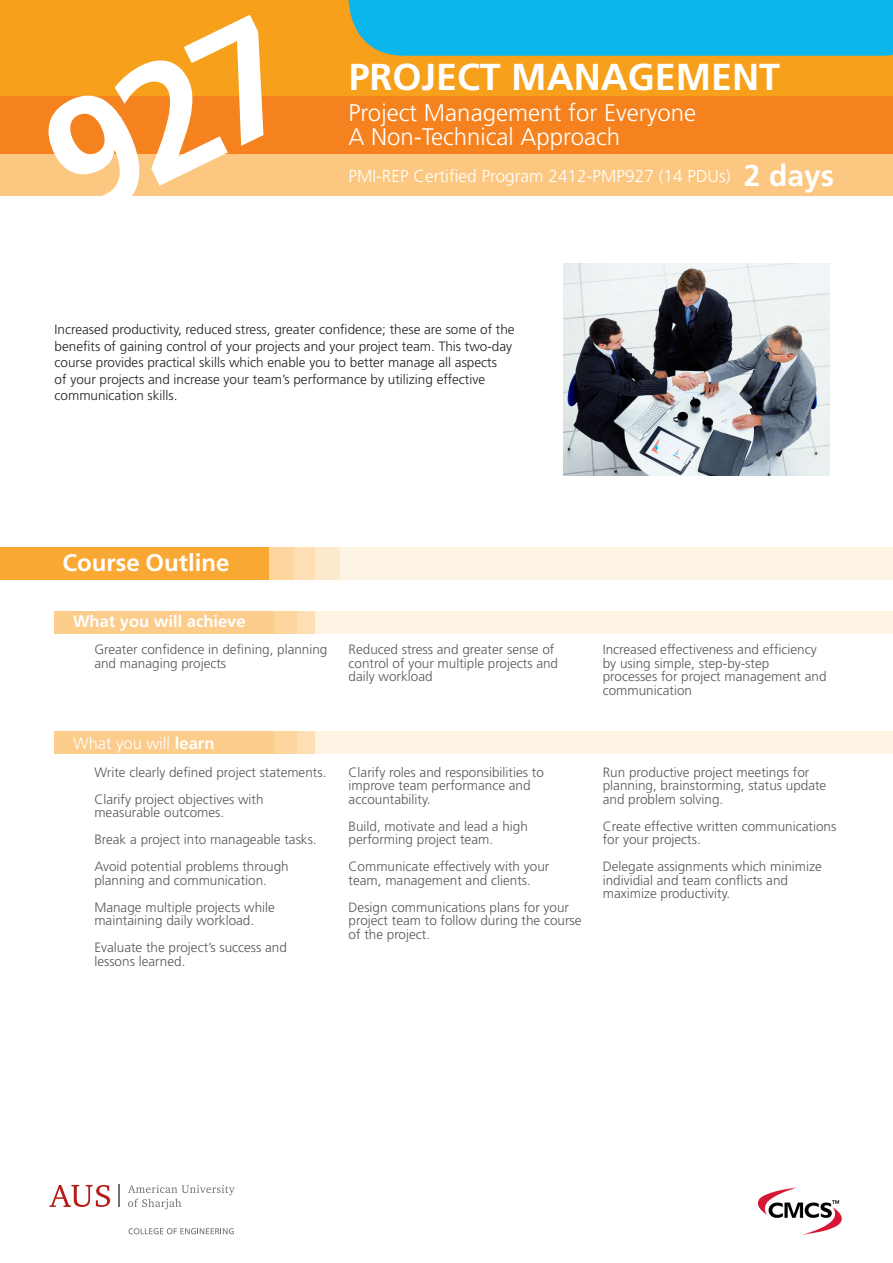
<style>
.page{position:relative;width:893px;height:1263px;background:#fff}
.page>*{position:absolute;margin:0;border:0;box-sizing:border-box;transform-origin:0 0}
.t1{font:700 37.5px "Frutiger";color:#fff}
.t2{font:700 30px "Frutiger";color:#fff}
.t3{font:300 24px "Frutiger";color:#fff}
.t4{font:700 24px "Frutiger";color:#fff}
.t5{font:300 17.25px "Frutiger";color:#fff}
.t6{font:700 16.5px "Frutiger";color:#fff}
.t7{font:300 16.5px "Frutiger";color:#fff}
.t8{font:300 13.5px/13.5px "Frutiger";color:#57585a}
.t9{font:300 13.5px/16.5px "Frutiger";color:#231f20}
.s1{font-weight:700}
</style>
<div class="page">
<div style="left:0;top:547px;width:893px;height:33px;background:#fef4e4"></div>
<div style="left:132px;top:731px;width:761px;height:23px;background:#fef4e4"></div>
<div style="left:278px;top:731px;width:36px;height:23px;background:#fddeb5"></div>
<div style="left:260px;top:731px;width:36px;height:23px;background:#fdd59f"></div>
<div style="left:54px;top:731px;width:220px;height:23px;background:#fccc8b"></div>
<div style="left:0;top:0;width:893px;height:117px;background:#f6a01b"></div>
<div style="left:0;top:96px;width:893px;height:59px;background:#f5821e"></div>
<div style="left:0;top:154px;width:893px;height:42px;background:#fcc881"></div>
<div style="left:132px;top:611px;width:761px;height:23px;background:#fef4e4"></div>
<div style="left:278px;top:611px;width:36px;height:23px;background:#fddeb5"></div>
<div style="left:260px;top:611px;width:36px;height:23px;background:#fdd59f"></div>
<div style="left:54px;top:611px;width:220px;height:23px;background:#fccc8b"></div>
<div style="left:303px;top:547px;width:36px;height:33px;background:#fde9cb"></div>
<div style="left:278px;top:547px;width:36px;height:33px;background:#fddeb5"></div>
<div style="left:257px;top:547px;width:36px;height:33px;background:#fdd59f"></div>
<div style="left:0;top:547px;width:269px;height:33px;background:#f9a933"></div>
<img style="left:563px;top:263px;width:266px;height:212px">
<img style="left:757px;top:1187px;width:85px;height:48px">
<div style="left:349px;top:0;width:544px;height:56px;background:#0ab6ec"></div>
<hr style="left:118px;top:1185px;width:2px;height:22px;background:#717074">
<svg style="left:50px;top:1185px;width:60px;height:22px"></svg>
<svg style="left:128px;top:1185px;width:107px;height:24px"></svg>
<svg style="left:128px;top:1228px;width:106px;height:6px"></svg>
<p class="t1" style="left:349px;top:55px;width:433px">PROJECT MANAGEMENT</p>
<p class="t3" style="left:348px;top:99px;width:349px">Project Management for Everyone</p>
<p class="t3" style="left:348px;top:123px;width:273px">A Non-Technical Approach</p>
<p class="t5" style="left:348px;top:166px;width:384px">PMI-REP Certified Program 2412-PMP927 (14 PDUs)</p>
<p class="t2" style="left:744px;top:158px;width:92px">2 days</p>
<p class="t9" style="left:55px;top:321px;width:462px">Increased productivity, reduced stress, greater confidence; these are some of the benefits of gaining control of your projects and your project team. This two-day course provides practical skills which enable you to better manage all aspects<br>of your projects and increase your team’s performance by utilizing effective communication skills.</p>
<p class="t4" style="left:63px;top:548px;width:169px">Course Outline</p>
<p class="t6" style="left:73px;top:612px;width:174px">What you will achieve</p>
<p class="t8" style="left:94px;top:643px;width:235px">Greater confidence in defining, planning and managing projects</p>
<p class="t8" style="left:349px;top:643px;width:211px">Reduced stress and greater sense of control of your multiple projects and daily workload</p>
<p class="t8" style="left:603px;top:643px;width:225px">Increased effectiveness and efficiency by using simple, step-by-step processes for project management and communication</p>
<p class="t7" style="left:73px;top:733px;width:143px">What you will <span class="s1">learn</span></p>
<p class="t8" style="left:94px;top:765px;width:233px">Write clearly defined project statements.</p>
<p class="t8" style="left:94px;top:792px;width:171px">Clarify project objectives with measurable outcomes.</p>
<p class="t8" style="left:94px;top:833px;width:224px">Break a project into manageable tasks.</p>
<p class="t8" style="left:94px;top:860px;width:196px">Avoid potential problems through planning and communication.</p>
<p class="t8" style="left:94px;top:900px;width:182px">Manage multiple projects while maintaining daily workload.</p>
<p class="t8" style="left:94px;top:941px;width:194px">Evaluate the project’s success and lessons learned.</p>
<p class="t8" style="left:349px;top:765px;width:197px">Clarify roles and responsibilities to improve team performance and accountability.</p>
<p class="t8" style="left:349px;top:819px;width:181px">Build, motivate and lead a high performing project team.</p>
<p class="t8" style="left:349px;top:860px;width:202px">Communicate effectively with your team, management and clients.</p>
<p class="t8" style="left:349px;top:900px;width:235px">Design communications plans for your project team to follow during the course of the project.</p>
<p class="t8" style="left:603px;top:765px;width:225px">Run productive project meetings for planning, brainstorming, status update and problem solving.</p>
<p class="t8" style="left:603px;top:819px;width:235px">Create effective written communications for your projects.</p>
<p class="t8" style="left:603px;top:860px;width:221px">Delegate assignments which minimize individial and team conflicts and maximize productivity.</p>
</div>
